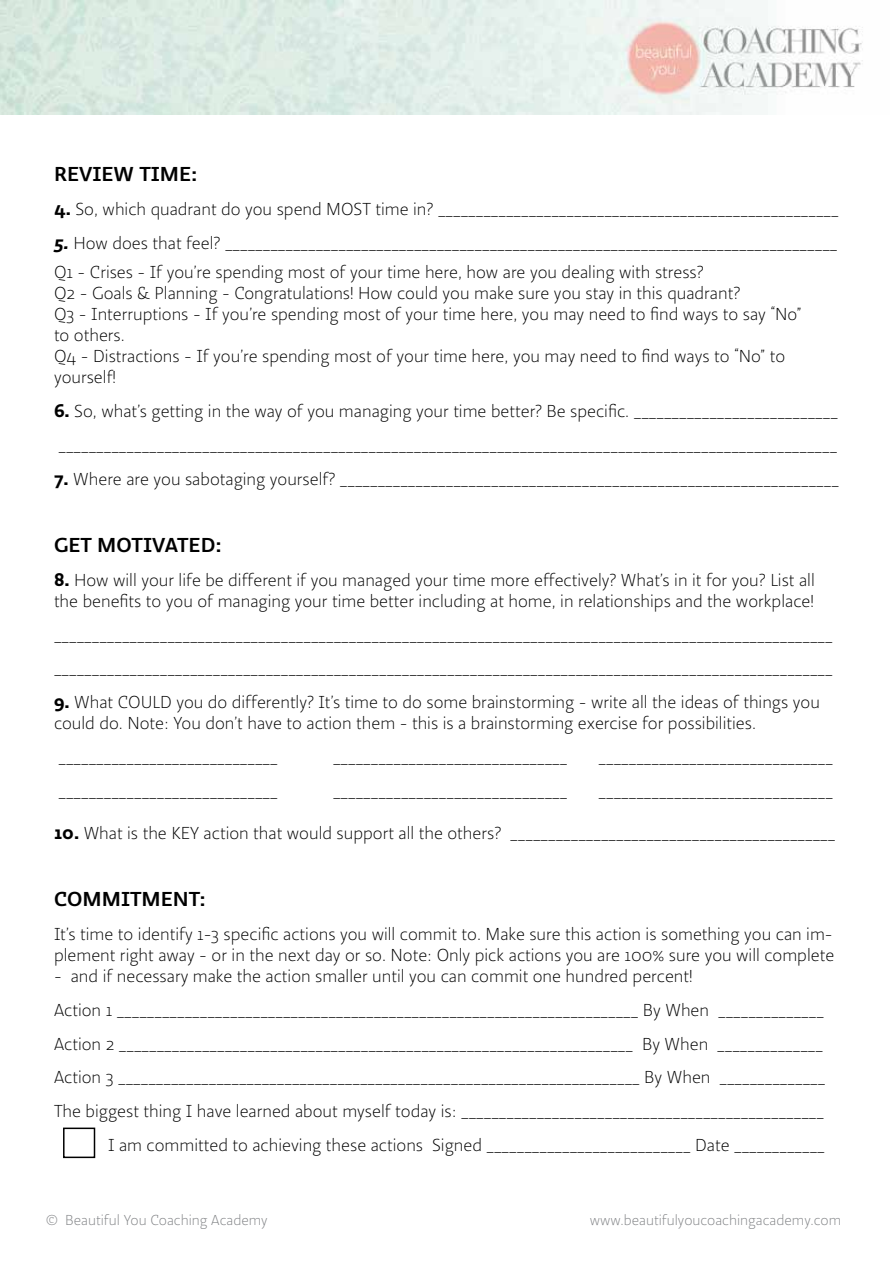
<style>
.page{position:relative;width:893px;height:1263px;background:#fff}
.page>*{position:absolute;margin:0;border:0;box-sizing:border-box;transform-origin:0 0}
.t1{font:500 21px "Ratio";color:#000}
.t2{font:300 18px/21px "Ratio";color:#000}
.t3{font:300 15px "Ratio";color:#808285}
.s1{font-weight:700}
.s2{font-weight:700;font-style:italic}
</style>
<div class="page">
<img style="left:0;top:0;width:863px;height:115px">
<div style="left:63px;top:1127px;width:32px;height:31px;border:2px solid #000"></div>
<p class="t1" style="left:54px;top:162px;width:145px">REVIEW TIME:</p>
<p class="t2" style="left:54px;top:199px;width:786px"><span class="s1">4.</span> So, which quadrant do you spend MOST time in? _____________________________________________________</p>
<p class="t2" style="left:54px;top:228px;width:785px;line-height:29.5px"><span class="s2">5.</span> How does that feel? _________________________________________________________________________________<br>Q1 - Crises - If you’re spending most of your time here, how are you dealing with stress?</p>
<p class="t2" style="left:54px;top:283px;width:749px">Q2 - Goals &amp; Planning - Congratulations! How could you make sure you stay in this quadrant?<br>Q3 - Interruptions - If you’re spending most of your time here, you may need to find ways to say “No” to others.<br>Q4 - Distractions - If you’re spending most of your time here, you may need to find ways to “No” to yourself!</p>
<p class="t2" style="left:54px;top:395px;width:785px;line-height:33.8px"><span class="s1">6.</span> So, what’s getting in the way of you managing your time better? Be specific. ___________________________ _______________________________________________________________________________________________________</p>
<p class="t2" style="left:54px;top:469px;width:786px"><span class="s1">7.</span> Where are you sabotaging yourself? __________________________________________________________________</p>
<p class="t1" style="left:54px;top:533px;width:169px">GET MOTIVATED:</p>
<p class="t2" style="left:54px;top:570px;width:762px"><span class="s1">8.</span> How will your life be different if you managed your time more effectively? What’s in it for you? List all the benefits to you of managing your time better including at home, in relationships and the workplace!</p>
<p class="t2" style="left:54px;top:618px;width:780px;line-height:33.8px">_______________________________________________________________________________________________________ _______________________________________________________________________________________________________</p>
<p class="t2" style="left:54px;top:692px;width:767px"><span class="s1">9.</span> What COULD you do differently? It’s time to do some brainstorming - write all the ideas of things you could do. Note: You don’t have to action them - this is a brainstorming exercise for possibilities.</p>
<p class="t2" style="left:58px;top:747px;width:221px">_____________________________</p>
<p class="t2" style="left:333px;top:747px;width:236px">_______________________________</p>
<p class="t2" style="left:598px;top:747px;width:236px">_______________________________</p>
<p class="t2" style="left:58px;top:781px;width:221px">_____________________________</p>
<p class="t2" style="left:333px;top:781px;width:236px">_______________________________</p>
<p class="t2" style="left:598px;top:781px;width:236px">_______________________________</p>
<p class="t2" style="left:54px;top:823px;width:783px"><span class="s1">10.</span> What is the KEY action that would support all the others? ___________________________________________</p>
<p class="t1" style="left:54px;top:887px;width:153px">COMMITMENT:</p>
<p class="t2" style="left:54px;top:924px;width:782px">It’s time to identify 1-3 specific actions you will commit to. Make sure this action is something you can im&shy;plement right away - or in the next day or so. Note: Only pick actions you are 100% sure you will complete</p>
<p class="t2" style="left:54px;top:966px;width:640px">- and if necessary make the action smaller until you can commit one hundred percent!</p>
<p class="t2" style="left:54px;top:1000px;width:771px">Action 1 _____________________________________________________________________ By When ______________</p>
<p class="t2" style="left:54px;top:1034px;width:771px">Action 2 ____________________________________________________________________ By When ______________</p>
<p class="t2" style="left:54px;top:1067px;width:773px">Action 3 _____________________________________________________________________ By When ______________</p>
<p class="t2" style="left:54px;top:1101px;width:771px">The biggest thing I have learned about myself today is: ________________________________________________</p>
<p class="t2" style="left:108px;top:1135px;width:718px">I am committed to achieving these actions Signed ___________________________ Date ____________</p>
<p class="t3" style="left:46px;top:1211px;width:223px">© Beautiful You Coaching Academy</p>
<p class="t3" style="left:590px;top:1211px;width:253px">www.beautifulyoucoachingacademy.com</p>
</div>
